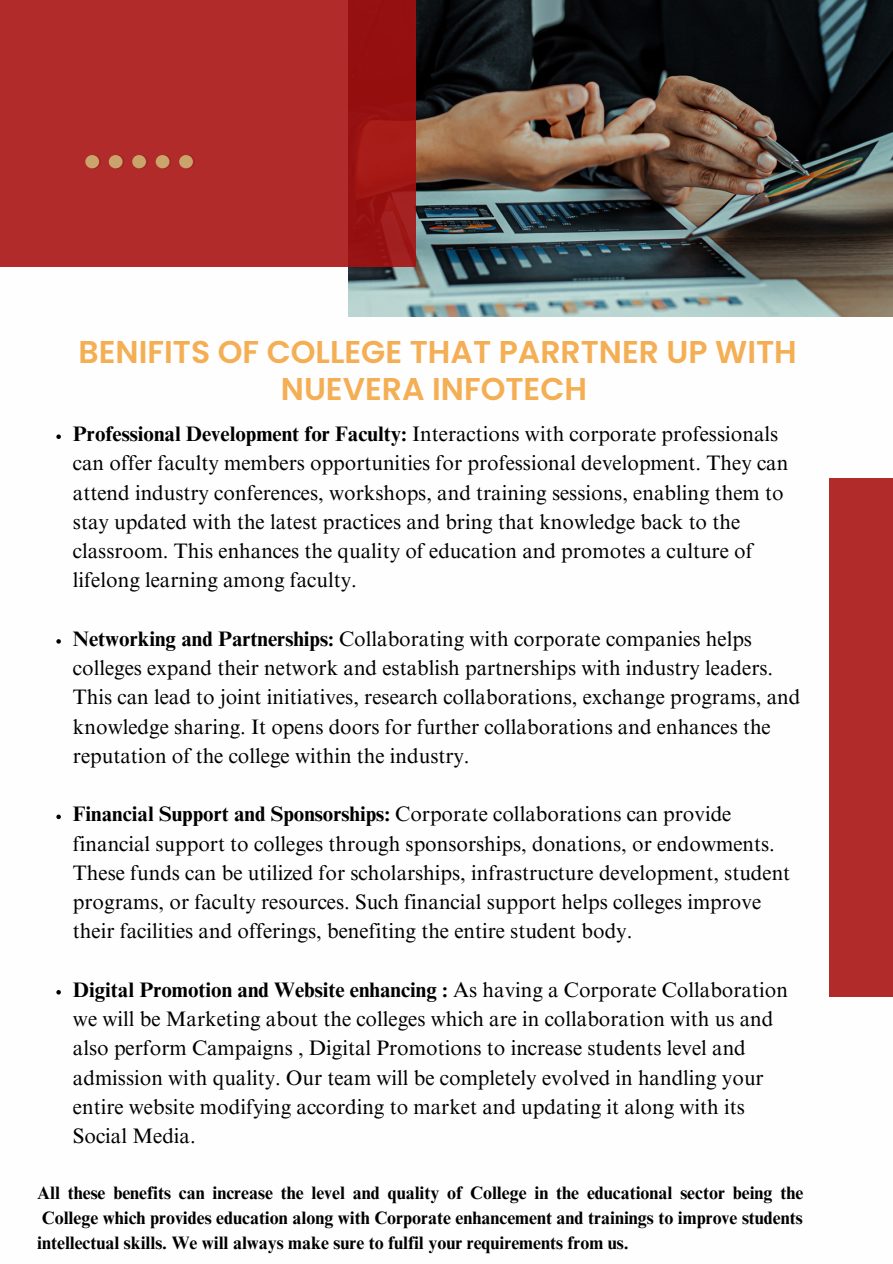
<style>
.page{position:relative;width:893px;height:1264px;background:#fff}
.page>*{position:absolute;margin:0;border:0;box-sizing:border-box;transform-origin:0 0}
.t1{font:600 31.5px/37px "Poppins";color:#f4ae53;text-align:center}
.t2{font:21px/29.2px "Times NRMT Pro";color:#000}
.t3{font:700 18px/24.8px "Times NRMT Pro";color:#000;text-align:justify}
.s1{font-weight:700}
</style>
<div class="page">
<img style="left:348px;top:0;width:544px;height:316px">
<svg style="left:0;top:0;width:415px;height:267px;background:#ad2727"></svg>
<svg style="left:85px;top:155px;width:109px;height:13px"></svg>
<div style="left:829px;top:478px;width:63px;height:518px;background:#b12b2b"></div>
<svg style="left:56px;top:434px;width:5px;height:5px"></svg>
<svg style="left:56px;top:639px;width:5px;height:4px"></svg>
<svg style="left:56px;top:814px;width:5px;height:5px"></svg>
<svg style="left:56px;top:990px;width:5px;height:4px"></svg>
<p class="t1" style="left:79px;top:334px;width:719px">BENIFITS OF COLLEGE THAT PARRTNER UP WITH<br>NUEVERA INFOTECH</p>
<p class="t2" style="left:73px;top:422px;width:716px"><span class="s1">Professional Development for Faculty:</span> Interactions with corporate professionals can offer faculty members opportunities for professional development. They can attend industry conferences, workshops, and training sessions, enabling them to stay updated with the latest practices and bring that knowledge back to the classroom. This enhances the quality of education and promotes a culture of lifelong learning among faculty.</p>
<p class="t2" style="left:73px;top:626px;width:728px"><span class="s1">Networking and Partnerships:</span> Collaborating with corporate companies helps colleges expand their network and establish partnerships with industry leaders.<br>This can lead to joint initiatives, research collaborations, exchange programs, and knowledge sharing. It opens doors for further collaborations and enhances the reputation of the college within the industry.</p>
<p class="t2" style="left:73px;top:802px;width:718px"><span class="s1">Financial Support and Sponsorships:</span> Corporate collaborations can provide financial support to colleges through sponsorships, donations, or endowments.<br>These funds can be utilized for scholarships, infrastructure development, student programs, or faculty resources. Such financial support helps colleges improve their facilities and offerings, benefiting the entire student body.</p>
<p class="t2" style="left:73px;top:977px;width:716px"><span class="s1">Digital Promotion and Website enhancing :</span> As having a Corporate Collaboration we will be Marketing about the colleges which are in collaboration with us and also perform Campaigns , Digital Promotions to increase students level and admission with quality. Our team will be completely evolved in handling your entire website modifying according to market and updating it along with its Social Media.</p>
<p class="t3" style="left:37px;top:1182px;width:767px">All these benefits can increase the level and quality of College in the educational sector being the College which provides education along with Corporate enhancement and trainings to improve students intellectual skills. We will always make sure to fulfil your requirements from us.</p>
</div>
